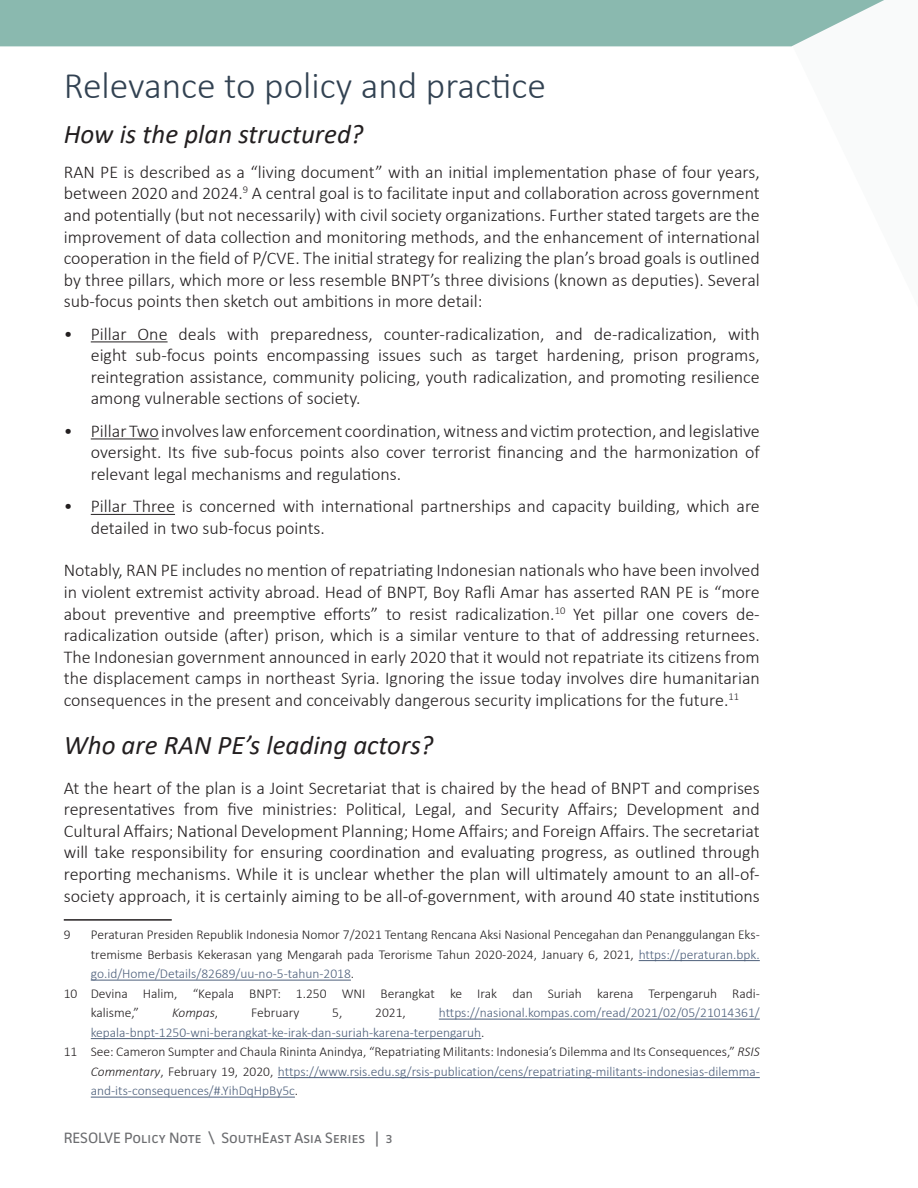
<style>
.page{position:relative;width:918px;height:1188px;background:#fff}
.page>*{position:absolute;margin:0;border:0;box-sizing:border-box;transform-origin:0 0}
.t1{font:300 37.5px "Calibri";color:#324252}
.RECOMMENDATION_TEXT{font:italic 27px "Calibri";color:#231f20}
.heading_3{font:300 18px/21.6px "Calibri";color:#231f20;text-align:justify}
.t2{font:15px "Facit";color:#6c6d70}
.Footnote_text{font:300 13.5px/19.5px "Calibri";color:#231f20;text-align:justify}
.Footnote_text-2{font:300 13.5px/19.5px "Calibri";color:#4e607b}
.Footnote_text-3{font:italic 300 13.5px "Calibri";color:#231f20}
.s1{color:#4e607b}
.s2{color:#231f20}
.s3{font-style:italic}
.s4{font-style:normal}
</style>
<div class="page">
<svg style="left:0;top:0;width:884px;height:47px;background:#91bdb3"></svg>
<hr style="left:91px;top:341px;width:77px;height:1px;background:#231f20">
<hr style="left:91px;top:439px;width:68px;height:1px;background:#231f20">
<hr style="left:91px;top:514px;width:84px;height:1px;background:#231f20">
<hr style="left:64px;top:919px;width:108px;height:2px;background:#231f20">
<hr style="left:639px;top:960px;width:121px;height:1px;background:#4e607b">
<hr style="left:91px;top:980px;width:260px;height:1px;background:#4e607b">
<hr style="left:439px;top:1019px;width:321px;height:1px;background:#4e607b">
<hr style="left:91px;top:1038px;width:390px;height:1px;background:#4e607b">
<hr style="left:278px;top:1077px;width:482px;height:1px;background:#4e607b">
<hr style="left:91px;top:1097px;width:204px;height:1px;background:#4e607b">
<p class="t1" style="left:64px;top:62px;width:484px">Relevance to policy and practice</p>
<p class="RECOMMENDATION_TEXT" style="left:64px;top:115px;width:301px">How is the plan structured?</p>
<p class="heading_3" style="left:64px;top:161px;width:698px">RAN PE is described as a “living document” with an initial implementation phase of four years, between 2020 and 2024.<sup>9</sup> A central goal is to facilitate input and collaboration across government and potentially (but not necessarily) with civil society organizations. Further stated targets are the improvement of data collection and monitoring methods, and the enhancement of international cooperation in the field of P/CVE. The initial strategy for realizing the plan’s broad goals is outlined by three pillars, which more or less resemble BNPT’s three divisions (known as deputies). Several sub-focus points then sketch out ambitions in more detail:</p>
<p class="heading_3" style="left:91px;top:323px;width:671px;text-indent:-27px">• Pillar One deals with preparedness, counter-radicalization, and de-radicalization, with eight sub-focus points encompassing issues such as target hardening, prison programs, reintegration assistance, community policing, youth radicalization, and promoting resilience among vulnerable sections of society.</p>
<p class="heading_3" style="left:91px;top:420px;width:671px;text-indent:-27px">• Pillar Two involves law enforcement coordination, witness and victim protection, and legislative oversight. Its five sub-focus points also cover terrorist financing and the harmonization of relevant legal mechanisms and regulations.</p>
<p class="heading_3" style="left:91px;top:495px;width:671px;text-indent:-27px">• Pillar Three is concerned with international partnerships and capacity building, which are detailed in two sub-focus points.</p>
<p class="heading_3" style="left:64px;top:559px;width:698px">Notably, RAN PE includes no mention of repatriating Indonesian nationals who have been involved in violent extremist activity abroad. Head of BNPT, Boy Rafli Amar has asserted RAN PE is “more about preventive and preemptive efforts” to resist radicalization.<sup>10</sup> Yet pillar one covers de&shy;radicalization outside (after) prison, which is a similar venture to that of addressing returnees.<br>The Indonesian government announced in early 2020 that it would not repatriate its citizens from the displacement camps in northeast Syria. Ignoring the issue today involves dire humanitarian consequences in the present and conceivably dangerous security implications for the future.<sup>11</sup></p>
<p class="RECOMMENDATION_TEXT" style="left:64px;top:726px;width:371px">Who are RAN PE’s leading actors?</p>
<p class="heading_3" style="left:64px;top:777px;width:698px">At the heart of the plan is a Joint Secretariat that is chaired by the head of BNPT and comprises representatives from five ministries: Political, Legal, and Security Affairs; Development and Cultural Affairs; National Development Planning; Home Affairs; and Foreign Affairs. The secretariat will take responsibility for ensuring coordination and evaluating progress, as outlined through reporting mechanisms. While it is unclear whether the plan will ultimately amount to an all-of&shy;society approach, it is certainly aiming to be all-of-government, with around 40 state institutions</p>
<p class="Footnote_text" style="left:64px;top:925px;width:8px">9</p>
<p class="Footnote_text" style="left:91px;top:925px;width:671px">Peraturan Presiden Republik Indonesia Nomor 7/2021 Tentang Rencana Aksi Nasional Pencegahan dan Penanggulangan Eks&shy;tremisme Berbasis Kekerasan yang Mengarah pada Terorisme Tahun 2020-2024, January 6, 2021, <span class="s1">https://peraturan.bpk. go.id/Home/Details/82689/uu-no-5-tahun-2018</span>.</p>
<p class="Footnote_text" style="left:91px;top:984px;width:671px;text-indent:-27px">10 Devina Halim, “Kepala BNPT: 1.250 WNI Berangkat ke Irak dan Suriah karena Terpengaruh Radi&shy;kalisme,”</p>
<p class="Footnote_text-2" style="left:91px;top:1003px;width:671px;text-indent:348px">https://nasional.kompas.com/read/2021/02/05/21014361/ kepala-bnpt-1250-wni-berangkat-ke-irak-dan-suriah-karena-terpengaruh<span class="s2">.</span></p>
<p class="Footnote_text" style="left:91px;top:1042px;width:671px;text-indent:-27px">11 See: Cameron Sumpter and Chaula Rininta Anindya, “Repatriating Militants: Indonesia’s Dilemma and Its Consequences,” <span class="s3">RSIS Commentary</span>, February 19, 2020, <span class="s1">https://www.rsis.edu.sg/rsis-publication/cens/repatriating-militants-indonesias-dilemma&shy;and-its-consequences/#.YihDqHpBy5c</span>.</p>
<p class="Footnote_text-3" style="left:172px;top:1005px;width:48px">Kompas<span class="s4">,</span></p>
<p class="Footnote_text" style="left:251px;top:1003px;width:50px">February</p>
<p class="Footnote_text" style="left:332px;top:1003px;width:12px">5,</p>
<p class="Footnote_text" style="left:375px;top:1003px;width:32px">2021,</p>
<p class="t2" style="left:64px;top:1129px;width:330px">RESOLVE Policy Note \ SouthEast Asia Series | 3</p>
</div>
